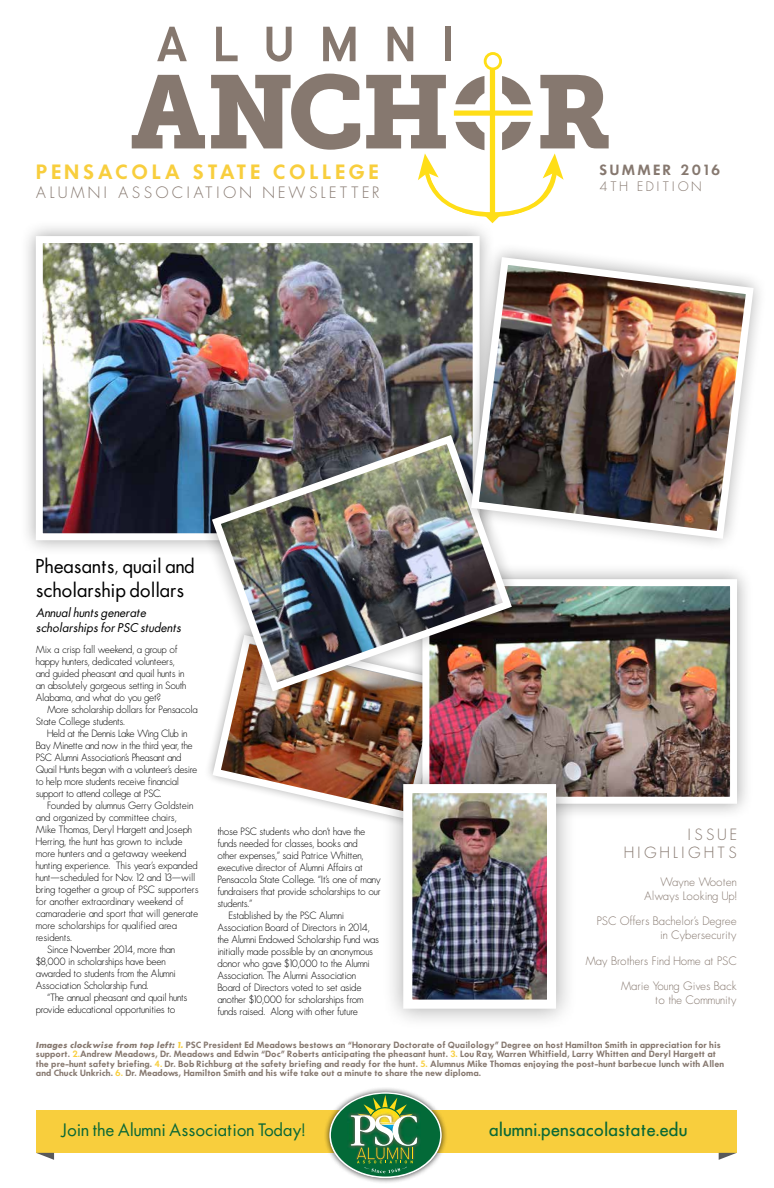
<style>
.page{position:relative;width:774px;height:1188px;background:#fff}
.page>*{position:absolute;margin:0;border:0;box-sizing:border-box;transform-origin:0 0}
.t1{font:19px/24px "Futura";color:#000}
.t2{font:600 18.3px "Futura";letter-spacing:.2em;color:#f8ce3d}
.t3{font:17px "Futura";color:#0a6836}
.t4{font:500 17px "Futura";color:#0a6836}
.t5{font:300 15.6px "Futura";letter-spacing:.21em;color:#86786f}
.t6{font:300 15.5px/18.6px "Futura";letter-spacing:.21em;color:#86786f;text-align:right}
.t7{font:600 13px "Futura";letter-spacing:.2em;color:#86786f}
.t8{font:300 13px "Futura";letter-spacing:.21em;color:#86786f}
.t9{font:italic 12px/15px "Futura";color:#000}
.t10{font:300 11.6px/13.9px "Futura";color:#86786f;text-align:right}
.t11{font:300 10px/12px "Futura";letter-spacing:-.02em;color:#000}
.t12{font:600 8px/9.6px "Futura";color:#86786f}
.s1{font-weight:700;font-style:italic}
.s2{font-weight:700;font-style:italic;color:#f8ce3d}
.s3{color:#f8ce3d}
</style>
<div class="page">
<img style="left:209px;top:712px;width:197px;height:106px">
<div style="left:406px;top:563px;width:347px;height:257px;background:#000;opacity:.35"></div>
<img style="left:430px;top:587px;width:299px;height:209px">
<div style="left:422px;top:579px;width:315px;height:225px;border:7px solid #fff"></div>
<div style="left:20px;top:220px;width:476px;height:337px;background:#000;opacity:.35"></div>
<img style="left:44px;top:244px;width:409px;height:288px">
<div style="left:36px;top:236px;width:444px;height:304px;border:7px solid #fff"></div>
<div style="left:36px;top:1111px;width:701px;height:42px;background:#f8ce3d"></div>
<svg style="left:36px;top:1153px;width:18px;height:7px"></svg>
<svg style="left:719px;top:1153px;width:17px;height:7px"></svg>
<svg style="left:132px;top:75px;width:73px;height:73px"></svg>
<svg style="left:211px;top:74px;width:149px;height:76px"></svg>
<div style="left:490px;top:68px;width:5px;height:146px;background:#ffde17"></div>
<div style="left:484px;top:52px;width:18px;height:18px;border:3px solid #ffde17;border-radius:50%"></div>
<hr style="left:492px;top:68px;width:1px;height:148px;background:#ffde17">
<svg style="left:157px;top:27px;width:30px;height:34px"></svg>
<svg style="left:216px;top:27px;width:22px;height:34px"></svg>
<svg style="left:267px;top:27px;width:25px;height:35px"></svg>
<svg style="left:323px;top:27px;width:33px;height:34px"></svg>
<svg style="left:388px;top:27px;width:25px;height:34px"></svg>
<div style="left:446px;top:27px;width:5px;height:34px;background:#86786f"></div>
<svg style="left:366px;top:75px;width:243px;height:148px"></svg>
<div style="left:323px;top:1086px;width:125px;height:98px;background:#000;opacity:.75"></div>
<svg style="left:329px;top:1092px;width:113px;height:86px"></svg>
<img style="left:191px;top:414px;width:341px;height:298px">
<img style="left:207px;top:431px;width:309px;height:265px">
<div style="left:382px;top:763px;width:195px;height:267px;background:#000;opacity:.35"></div>
<img style="left:413px;top:794px;width:133px;height:205px">
<div style="left:403px;top:784px;width:153px;height:225px;border:9px solid #fff"></div>
<img style="left:453px;top:239px;width:307px;height:318px">
<img style="left:467px;top:253px;width:291px;height:290px">
<h2 class="t2" style="left:36px;top:159px;width:344px">PENSACOLA STATE COLLEGE</h2>
<h3 class="t5" style="left:36px;top:182px;width:345px">ALUMNI ASSOCIATION NEWSLETTER</h3>
<h1 class="t1" style="left:36px;top:554px;width:161px">Pheasants, quail and scholarship dollars</h1>
<p class="t9" style="left:36px;top:605px;width:147px">Annual hunts generate scholarships for PSC students</p>
<p class="t11" style="left:36px;top:643px;width:152px">Mix a crisp fall weekend, a group of happy hunters, dedicated volunteers, and guided pheasant and quail hunts in an absolutely gorgeous setting in South Alabama, and what do you get?</p>
<p class="t11" style="left:36px;top:703px;width:164px;text-indent:11px">More scholarship dollars for Pensacola<br>State College students.</p>
<p class="t11" style="left:36px;top:727px;width:163px;text-indent:11px">Held at the Dennis Lake Wing Club in Bay Minette and now in the third year, the PSC Alumni Association’s Pheasant and Quail Hunts began with a volunteer’s desire to help more students receive financial support to attend college at PSC.</p>
<p class="t11" style="left:47px;top:799px;width:148px">Founded by alumnus Gerry Goldstein</p>
<p class="t11" style="left:36px;top:811px;width:142px">and organized by committee chairs,</p>
<p class="t11" style="left:36px;top:823px;width:158px">Mike Thomas, Deryl Hargett and Joseph</p>
<p class="t11" style="left:36px;top:835px;width:148px">Herring, the hunt has grown to include</p>
<p class="t11" style="left:36px;top:847px;width:152px">more hunters and a getaway weekend</p>
<p class="t11" style="left:36px;top:859px;width:163px">hunting experience. This year’s expanded</p>
<p class="t11" style="left:36px;top:871px;width:161px">hunt—scheduled for Nov. 12 and 13—will</p>
<p class="t11" style="left:36px;top:883px;width:164px">bring together a group of PSC supporters</p>
<p class="t11" style="left:36px;top:895px;width:150px">for another extraordinary weekend of</p>
<p class="t11" style="left:36px;top:907px;width:164px">camaraderie and sport that will generate</p>
<p class="t11" style="left:36px;top:919px;width:143px">more scholarships for qualified area</p>
<p class="t11" style="left:36px;top:931px;width:37px">residents.</p>
<p class="t11" style="left:47px;top:943px;width:130px">Since November 2014, more than</p>
<p class="t11" style="left:36px;top:955px;width:131px">$8,000 in scholarships have been</p>
<p class="t11" style="left:36px;top:967px;width:142px">awarded to students from the Alumni</p>
<p class="t11" style="left:36px;top:979px;width:114px">Association Scholarship Fund.</p>
<p class="t11" style="left:47px;top:991px;width:142px">“The annual pheasant and quail hunts</p>
<p class="t11" style="left:36px;top:1003px;width:141px">provide educational opportunities to</p>
<p class="t11" style="left:217px;top:825px;width:150px">those PSC students who don’t have the</p>
<p class="t11" style="left:217px;top:837px;width:142px">funds needed for classes, books and</p>
<p class="t11" style="left:217px;top:849px;width:147px">other expenses,” said Patrice Whitten,</p>
<p class="t11" style="left:217px;top:861px;width:147px">executive director of Alumni Affairs at</p>
<p class="t11" style="left:217px;top:873px;width:165px">Pensacola State College. “It’s one of many</p>
<p class="t11" style="left:217px;top:885px;width:165px">fundraisers that provide scholarships to our</p>
<p class="t11" style="left:217px;top:897px;width:37px">students.”</p>
<p class="t11" style="left:229px;top:909px;width:117px">Established by the PSC Alumni</p>
<p class="t11" style="left:217px;top:921px;width:154px">Association Board of Directors in 2014,</p>
<p class="t11" style="left:217px;top:933px;width:163px">the Alumni Endowed Scholarship Fund was</p>
<p class="t11" style="left:217px;top:945px;width:157px">initially made possible by an anonymous</p>
<p class="t11" style="left:217px;top:957px;width:154px">donor who gave $10,000 to the Alumni</p>
<p class="t11" style="left:217px;top:969px;width:140px">Association. The Alumni Association</p>
<p class="t11" style="left:217px;top:981px;width:146px">Board of Directors voted to set aside</p>
<p class="t11" style="left:217px;top:993px;width:148px">another $10,000 for scholarships from</p>
<p class="t11" style="left:217px;top:1005px;width:142px">funds raised. Along with other future</p>
<h3 class="t7" style="left:599px;top:161px;width:123px">SUMMER 2016</h3>
<h3 class="t8" style="left:599px;top:177px;width:104px">4TH EDITION</h3>
<h3 class="t6" style="left:624px;top:824px;width:114px">ISSUE<br>HIGHLIGHTS</h3>
<p class="t10" style="left:644px;top:875px;width:94px">Wayne Wooten<br>Always Looking Up!</p>
<p class="t10" style="left:597px;top:914px;width:142px">PSC Offers Bachelor’s Degree in Cybersecurity</p>
<p class="t10" style="left:585px;top:954px;width:153px">May Brothers Find Home at PSC</p>
<p class="t10" style="left:621px;top:979px;width:117px">Marie Young Gives Back to the Community</p>
<p class="t12" style="left:36px;top:1039px;width:690px"><span class="s1">Images clockwise from top left:</span> <span class="s2">1.</span> PSC President Ed Meadows bestows an “Honorary Doctorate of Quailology” Degree on host Hamilton Smith in appreciation for his support. <span class="s3">2.</span>Andrew Meadows, Dr. Meadows and Edwin “Doc” Roberts anticipating the pheasant hunt. <span class="s3">3.</span> Lou Ray, Warren Whitfield, Larry Whitten and Deryl Hargett at the pre-hunt safety briefing. <span class="s3">4.</span> Dr. Bob Richburg at the safety briefing and ready for the hunt. <span class="s3">5.</span> Alumnus Mike Thomas enjoying the post-hunt barbecue lunch with Allen and Chuck Unkrich. <span class="s3">6.</span> Dr. Meadows, Hamilton Smith and his wife take out a minute to share the new diploma.</p>
<h3 class="t3" style="left:60px;top:1119px;width:246px">Join the Alumni Association Today!</h3>
<h3 class="t4" style="left:489px;top:1118px;width:200px">alumni.pensacolastate.edu</h3>
</div>
